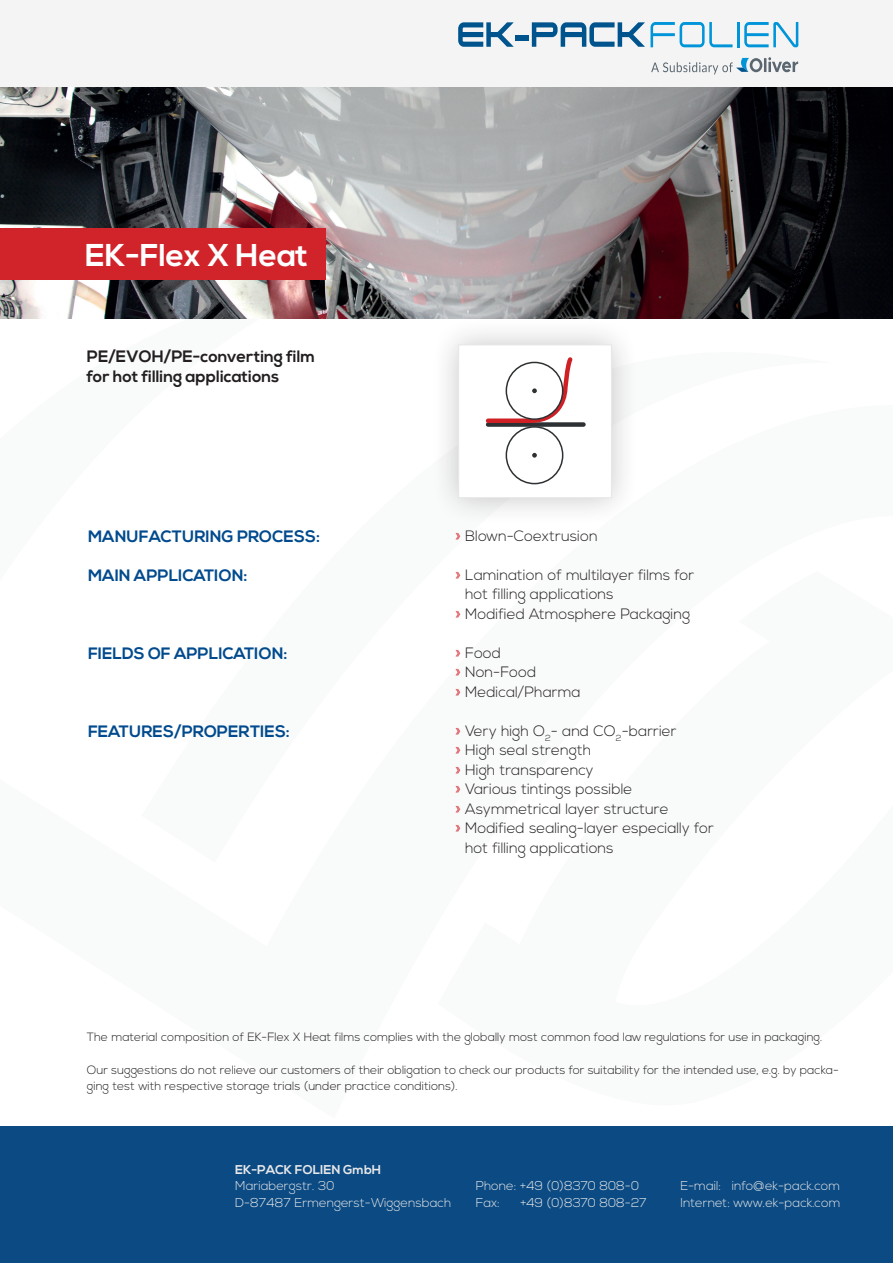
<style>
.page{position:relative;width:893px;height:1263px;background:#fff}
.page>*{position:absolute;margin:0;border:0;box-sizing:border-box;transform-origin:0 0}
.t1{font:700 31.5px "Nexa";color:#fff}
.t2{font:700 16.5px "Nexa";color:#004a8d}
.t3{font:700 16.5px/19.5px "Nexa";color:#231f20}
.t4{font:300 15px/19.5px "Nexa";color:#231f20}
.t5{font:300 12.75px/16.5px "Nexa";color:#e6e7e9}
.t6{font:700 12.75px "Nexa";color:#e6e7e9}
.t7{font:300 12px/16.5px "Nexa";color:#231f20}
.s1{color:#d1232a}
</style>
<div class="page">
<div style="left:0;top:0;width:893px;height:115px;background:#f4f4f4"></div>
<img style="left:0;top:87px;width:893px;height:232px">
<div style="left:0;top:1127px;width:893px;height:136px;background:#0b4a82"></div>
<svg style="left:458px;top:22px;width:56px;height:25px"></svg>
<div style="left:515px;top:35px;width:14px;height:5px;background:#00548e"></div>
<svg style="left:532px;top:22px;width:201px;height:25px"></svg>
<hr style="left:737px;top:22px;width:3px;height:25px;background:#0095d9">
<svg style="left:744px;top:22px;width:54px;height:25px"></svg>
<svg style="left:651px;top:57px;width:147px;height:17px"></svg>
<div style="left:0;top:229px;width:325px;height:51px;background:#d1232a"></div>
<div style="left:430px;top:317px;width:210px;height:209px;background:#231f20;opacity:.25"></div>
<div style="left:458px;top:344px;width:154px;height:154px;background:#fff;border:1px solid #e6e7e9"></div>
<div style="left:506px;top:426px;width:57px;height:58px;border:2px solid #2e3134;border-radius:50%"></div>
<svg style="left:532px;top:453px;width:5px;height:5px"></svg>
<div style="left:488px;top:422px;width:95px;height:5px;background:#2e3134"></div>
<svg style="left:485px;top:357px;width:91px;height:68px"></svg>
<h1 class="t1" style="left:85px;top:237px;width:224px">EK-Flex X Heat</h1>
<p class="t3" style="left:87px;top:347px;width:230px">PE/EVOH/PE-converting film for hot filling applications</p>
<p class="t2" style="left:88px;top:527px;width:233px">MANUFACTURING PROCESS:</p>
<p class="t2" style="left:88px;top:566px;width:161px">MAIN APPLICATION:</p>
<p class="t2" style="left:88px;top:644px;width:201px">FIELDS OF APPLICATION:</p>
<p class="t2" style="left:88px;top:722px;width:203px">FEATURES/PROPERTIES:</p>
<p class="t4" style="left:455px;top:526px;width:144px"><span class="s1">»</span> Blown-Coextrusion</p>
<p class="t4" style="left:455px;top:565px;width:240px"><span class="s1">»</span> Lamination of multilayer films for</p>
<p class="t4" style="left:465px;top:585px;width:150px">hot filling applications</p>
<p class="t4" style="left:455px;top:604px;width:236px"><span class="s1">»</span> Modified Atmosphere Packaging</p>
<p class="t4" style="left:455px;top:643px;width:127px"><span class="s1">»</span> Food<br><span class="s1">»</span> Non-Food<br><span class="s1">»</span> Medical/Pharma</p>
<p class="t4" style="left:455px;top:721px;width:223px"><span class="s1">»</span> Very high O<sub>2</sub>- and CO<sub>2</sub>-barrier</p>
<p class="t4" style="left:455px;top:741px;width:137px"><span class="s1">»</span> High seal strength</p>
<p class="t4" style="left:455px;top:760px;width:140px"><span class="s1">»</span> High transparency</p>
<p class="t4" style="left:455px;top:780px;width:178px"><span class="s1">»</span> Various tintings possible</p>
<p class="t4" style="left:455px;top:799px;width:215px"><span class="s1">»</span> Asymmetrical layer structure</p>
<p class="t4" style="left:455px;top:819px;width:260px"><span class="s1">»</span> Modified sealing-layer especially for</p>
<p class="t4" style="left:465px;top:838px;width:150px">hot filling applications</p>
<p class="t7" style="left:87px;top:1029px;width:737px">The material composition of EK-Flex X Heat films complies with the globally most common food law regulations for use in packaging.</p>
<p class="t7" style="left:87px;top:1062px;width:753px">Our suggestions do not relieve our customers of their obligation to check our products for suitability for the intended use, e.g. by packa&shy;ging test with respective storage trials (under practice conditions).</p>
<p class="t6" style="left:235px;top:1162px;width:148px">EK-PACK FOLIEN GmbH</p>
<p class="t5" style="left:235px;top:1178px;width:217px">Mariabergstr. 30<br>D-87487 Ermengerst-Wiggensbach</p>
<p class="t5" style="left:476px;top:1178px;width:165px">Phone: +49 (0)8370 808-0<br>Fax:</p>
<p class="t5" style="left:520px;top:1195px;width:128px">+49 (0)8370 808-27</p>
<p class="t5" style="left:680px;top:1178px;width:162px">E-mail: info@ek-pack.com<br>Internet: www.ek-pack.com</p>
</div>
